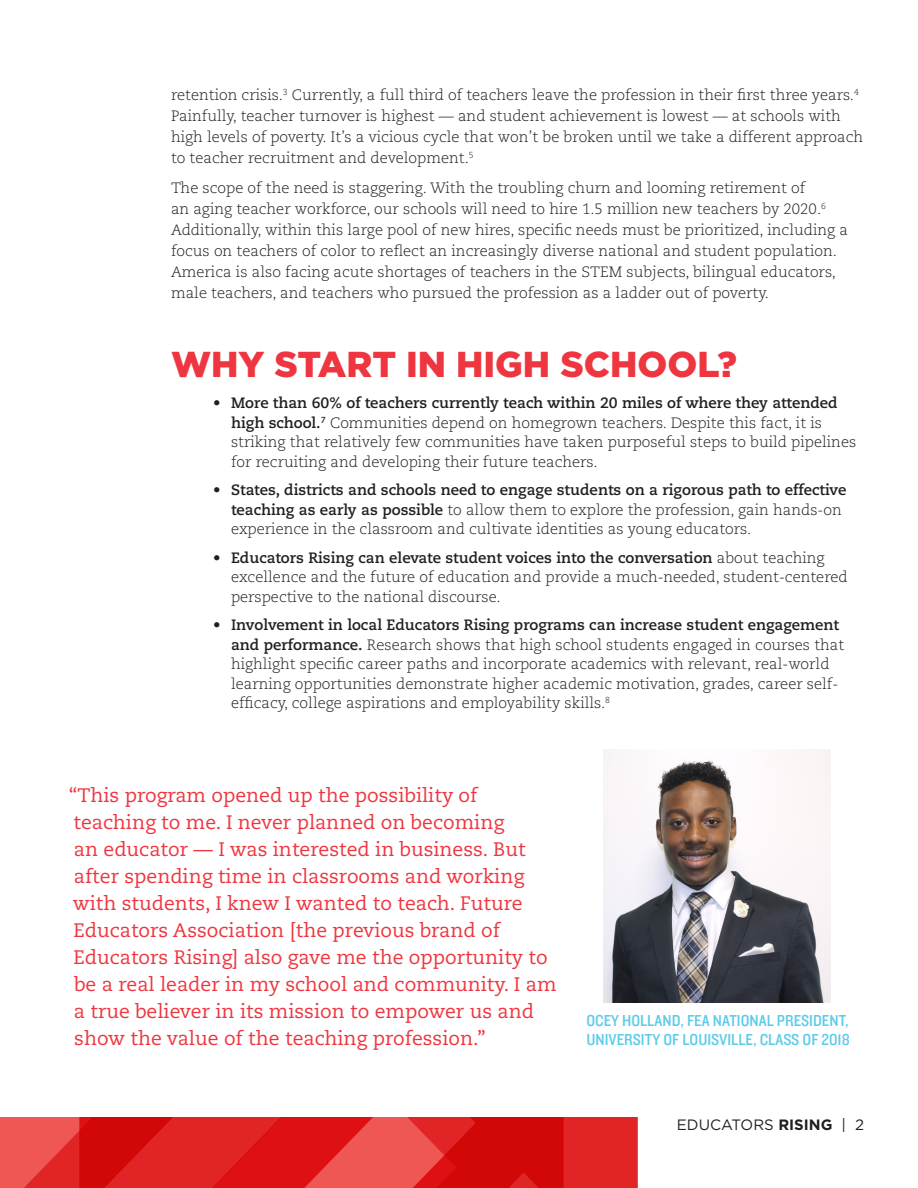
<style>
.page{position:relative;width:918px;height:1188px;background:#fff}
.page>*{position:absolute;margin:0;border:0;box-sizing:border-box;transform-origin:0 0}
.Header_1{font:900 36px "Gotham";color:#ee3640}
.pull_quote{font:19.5px/27px "Caecilia LT Pro 55 Roman";color:#ee3640}
.t1{font:16.5px/19.5px "Knockout 30 Junior Welterwt";color:#5dcbe9}
.t2{font:300 15px/19.5px "Caecilia LT Std";color:#231f20}
.t3{font:15px "Gotham";color:#231f20}
.s1{font-family:"Caecilia LT Pro 75";font-weight:700}
.s2{font-weight:700}
</style>
<div class="page">
<svg style="left:0;top:1118px;width:637px;height:70px;background:#e02526"></svg>
<img style="left:603px;top:750px;width:227px;height:252px">
<p class="t2" style="left:171px;top:84px;width:694px;line-height:21px">retention crisis.<sup>3</sup> Currently, a full third of teachers leave the profession in their first three years.<sup>4<br></sup>Painfully, teacher turnover is highest — and student achievement is lowest — at schools with high levels of poverty. It’s a vicious cycle that won’t be broken until we take a different approach to teacher recruitment and development.<sup>5</sup></p>
<p class="t2" style="left:171px;top:177px;width:679px;line-height:21px">The scope of the need is staggering. With the troubling churn and looming retirement of<br>an aging teacher workforce, our schools will need to hire 1.5 million new teachers by 2020.<sup>6<br></sup>Additionally, within this large pool of new hires, specific needs must be prioritized, including a focus on teachers of color to reflect an increasingly diverse national and student population.<br>America is also facing acute shortages of teachers in the STEM subjects, bilingual educators, male teachers, and teachers who pursued the profession as a ladder out of poverty.</p>
<p class="Header_1" style="left:171px;top:339px;width:567px">WHY START IN HIGH SCHOOL?</p>
<p class="t2" style="left:231px;top:394px;width:627px;text-indent:-18px">• <span class="s1">More than 60% of teachers currently teach within 20 miles of where they attended high school.</span><sup>7</sup> Communities depend on homegrown teachers. Despite this fact, it is striking that relatively few communities have taken purposeful steps to build pipelines for recruiting and developing their future teachers.</p>
<p class="t2" style="left:231px;top:481px;width:617px;text-indent:-18px">• <span class="s1">States, districts and schools need to engage students on a rigorous path to effective teaching as early as possible</span> to allow them to explore the profession, gain hands-on experience in the classroom and cultivate identities as young educators.</p>
<p class="t2" style="left:231px;top:548px;width:618px;text-indent:-18px">• <span class="s1">Educators Rising can elevate student voices into the conversation</span> about teaching excellence and the future of education and provide a much-needed, student-centered perspective to the national discourse.</p>
<p class="t2" style="left:231px;top:616px;width:615px;text-indent:-18px">• <span class="s1">Involvement in local Educators Rising programs can increase student engagement and performance.</span> Research shows that high school students engaged in courses that highlight specific career paths and incorporate academics with relevant, real-world learning opportunities demonstrate higher academic motivation, grades, career self&shy;efficacy, college aspirations and employability skills.<sup>8</sup></p>
<p class="pull_quote" style="left:69px;top:782px;width:489px">“This program opened up the possibility of teaching to me. I never planned on becoming<br>an educator — I was interested in business. But after spending time in classrooms and working with students, I knew I wanted to teach. Future Educators Association [the previous brand of Educators Rising] also gave me the opportunity to be a real leader in my school and community. I am a true believer in its mission to empower us and show the value of the teaching profession.”</p>
<p class="t1" style="left:586px;top:1010px;width:265px">OCEY HOLLAND, FEA NATIONAL PRESIDENT,<br>UNIVERSITY OF LOUISVILLE, CLASS OF 2018</p>
<p class="t3" style="left:677px;top:1115px;width:189px">EDUCATORS <span class="s2">RISING</span> | 2</p>
</div>
